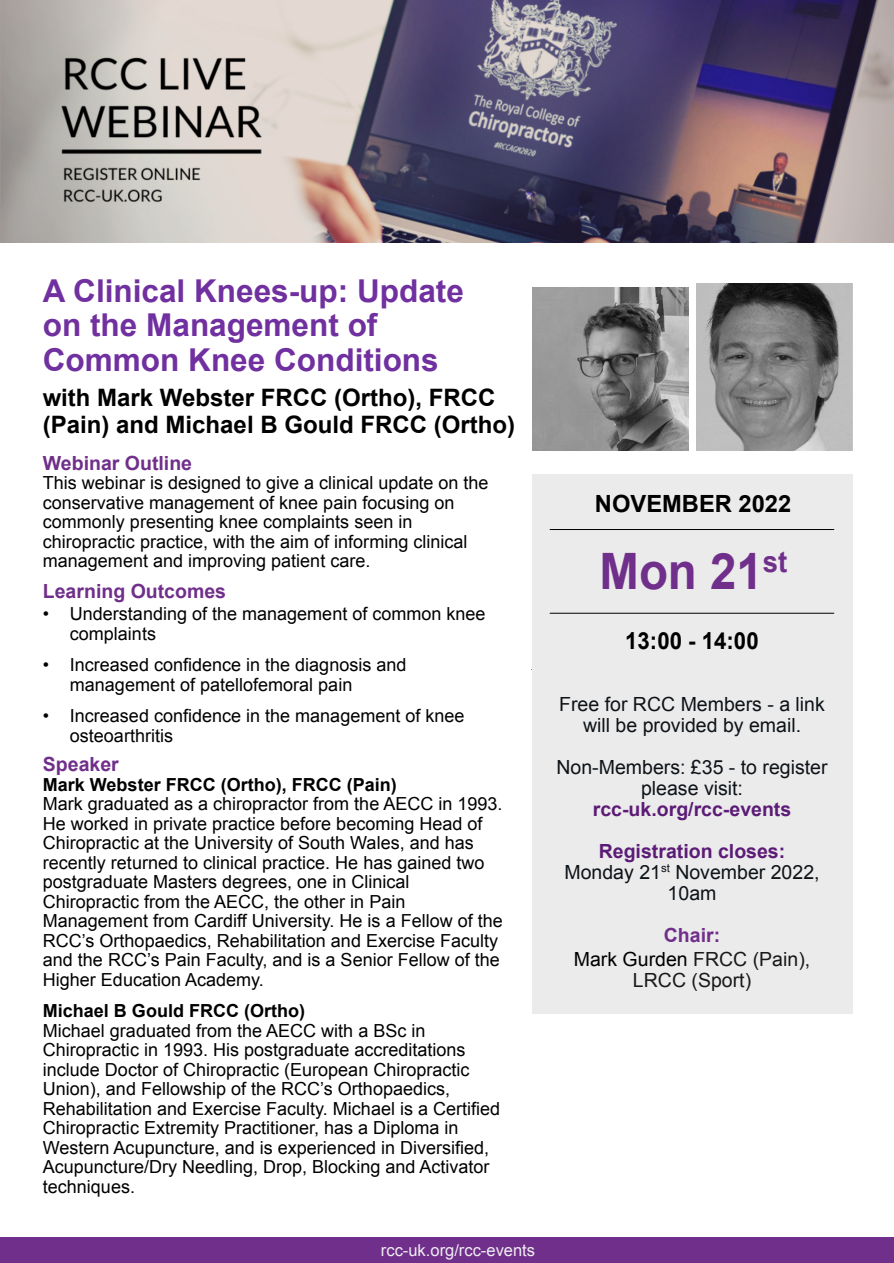
<style>
.page{position:relative;width:894px;height:1263px;background:#fff}
.page>*{position:absolute;margin:0;border:0;box-sizing:border-box;transform-origin:0 0}
.t1{font:700 50.25px "Arial";color:#702f8a;scale:.94 1}
.t2{font:700 31.5px/34.5px "Arial";color:#7030a0}
.t3{font:700 24px/27px "Arial";color:#000}
.t4{font:700 23.7px "Arial";color:#000}
.t5{font:700 23.55px "Arial";color:#000;scale:.94 1}
.t6{font:19.5px/21px "Arial";color:#0e1318;text-align:center}
.t7{font:700 19.5px/42px "Arial";color:#5c1b77;text-align:center}
.t8{font:19.5px/24px "Arial";color:#191919;text-align:center}
.t9{font:700 19.5px "Arial";color:#702f8a}
.t10{font:18px/19.5px "Arial";color:#000}
.t11{font:700 18px "Arial";color:#000}
.t12{font:16.5px "Arial";color:#efedf2}
.s1{font-weight:700;color:#702f8a}
.s2{color:#000}
</style>
<div class="page">
<div style="left:0;top:1237px;width:893px;height:26px;background:#702f8a"></div>
<div style="left:531px;top:669px;width:321px;height:345px;background:#ebebeb"></div>
<hr style="left:531px;top:669px;width:321px;height:1px;background:#000">
<div style="left:531px;top:474px;width:321px;height:195px;background:#ebebeb"></div>
<hr style="left:550px;top:613px;width:283px;height:1px;background:#000">
<hr style="left:550px;top:529px;width:283px;height:1px;background:#000">
<img style="left:532px;top:288px;width:156px;height:163px">
<img style="left:696px;top:284px;width:156px;height:167px">
<img style="left:0;top:0;width:893px;height:243px">
<h2 class="t2" style="left:43px;top:276px;width:422px">A Clinical Knees-up: Update on the Management of<br>Common Knee Conditions</h2>
<h3 class="t3" style="left:43px;top:387px;width:473px">with Mark Webster FRCC (Ortho), FRCC (Pain) and Michael B Gould FRCC (Ortho)</h3>
<p class="t9" style="left:43px;top:455px;width:151px">Webinar Outline</p>
<p class="t10" style="left:43px;top:475px;width:447px">This webinar is designed to give a clinical update on the conservative management of knee pain focusing on commonly presenting knee complaints seen in chiropractic practice, with the aim of informing clinical management and improving patient care.</p>
<p class="t9" style="left:43px;top:584px;width:185px">Learning Outcomes</p>
<p class="t10" style="left:70px;top:606px;width:417px;text-indent:-27px">• Understanding of the management of common knee complaints</p>
<p class="t10" style="left:70px;top:657px;width:338px;text-indent:-27px">• Increased confidence in the diagnosis and management of patellofemoral pain</p>
<p class="t10" style="left:70px;top:708px;width:396px;text-indent:-27px">• Increased confidence in the management of knee osteoarthritis</p>
<p class="t9" style="left:43px;top:757px;width:77px">Speaker</p>
<p class="t11" style="left:43px;top:777px;width:355px">Mark Webster FRCC (Ortho), FRCC (Pain)</p>
<p class="t10" style="left:43px;top:796px;width:461px">Mark graduated as a chiropractor from the AECC in 1993.<br>He worked in private practice before becoming Head of Chiropractic at the University of South Wales, and has recently returned to clinical practice. He has gained two postgraduate Masters degrees, one in Clinical Chiropractic from the AECC, the other in Pain Management from Cardiff University. He is a Fellow of the RCC’s Orthopaedics, Rehabilitation and Exercise Faculty and the RCC’s Pain Faculty, and is a Senior Fellow of the Higher Education Academy.</p>
<p class="t11" style="left:43px;top:1004px;width:263px">Michael B Gould FRCC (Ortho)</p>
<p class="t10" style="left:43px;top:1022px;width:458px">Michael graduated from the AECC with a BSc in Chiropractic in 1993. His postgraduate accreditations include Doctor of Chiropractic (European Chiropractic Union), and Fellowship of the RCC’s Orthopaedics, Rehabilitation and Exercise Faculty. Michael is a Certified Chiropractic Extremity Practitioner, has a Diploma in Western Acupuncture, and is experienced in Diversified, Acupuncture/Dry Needling, Drop, Blocking and Activator techniques.</p>
<p class="t12" style="left:381px;top:1244px;width:156px">rcc-uk.org/rcc-events</p>
<h3 class="t4" style="left:594px;top:495px;width:198px">NOVEMBER 2022</h3>
<h1 class="t1" style="left:599px;top:552px;width:201px">Mon 21<sup>st</sup></h1>
<h3 class="t5" style="left:625px;top:632px;width:143px">13:00 - 14:00</h3>
<p class="t6" style="left:559px;top:695px;width:267px">Free for RCC Members - a link will be provided by email.</p>
<p class="t6" style="left:556px;top:758px;width:272px">Non-Members: £35 - to register please visit:</p>
<p class="t7" style="left:592px;top:790px;width:200px">rcc-uk.org/rcc-events<br>Registration closes:</p>
<p class="t6" style="left:564px;top:863px;width:256px">Monday 21<sup>st</sup> November 2022,<br>10am</p>
<p class="t8" style="left:573px;top:925px;width:238px"><span class="s1">Chair:<br></span><span class="s2">Mark Gurden</span> FRCC (Pain),</p>
<p class="t8" style="left:632px;top:970px;width:120px">LRCC (Sport)</p>
</div>
